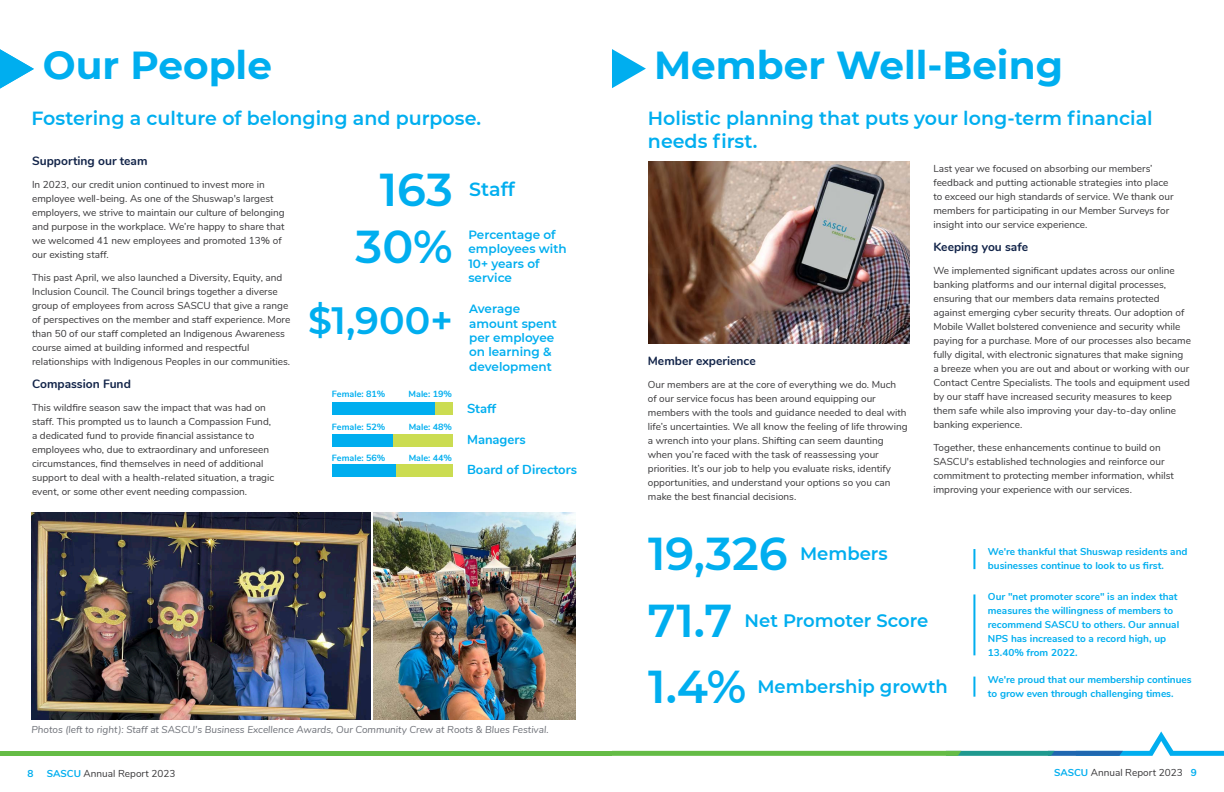
<style>
.page{position:relative;width:1224px;height:792px;background:#fff}
.page>*{position:absolute;margin:0;border:0;box-sizing:border-box;transform-origin:0 0}
.Subtitle{font:600 46px "Montserrat";color:#00aeef}
.t1{font:700 39px "Montserrat";color:#00aeef}
.Subtitle-2{font:600 38px "Montserrat";color:#00aeef}
.Subtitle-3{font:600 19px/22.8px "Montserrat";color:#00aeef}
.Subtitle-4{font:600 18px "Montserrat";color:#00aeef}
.t2{font:700 13px "Nunito";color:#00aeef}
.Subtitle-5{font:600 12px/14.4px "Montserrat";color:#00aeef}
.t3{font:700 12px "Nunito";color:#122449}
.t4{font:10px/14px "Nunito";color:#383739}
.t5{font:700 10px/14px "Nunito";color:#00aeef}
.Photo_Title{font:italic 10px "Nunito";color:#6e7178}
.t6{font:700 9px "Nunito";color:#00aeef}
.s1{font-weight:700;color:#00aeef}
</style>
<div class="page">
<img style="left:32px;top:512px;width:339px;height:207px">
<img style="left:373px;top:512px;width:203px;height:207px">
<img style="left:648px;top:162px;width:262px;height:181px">
<svg style="left:612px;top:731px;width:612px;height:25px"></svg>
<div style="left:256px;top:751px;width:356px;height:5px;background:#65bc46"></div>
<div style="left:0;top:751px;width:362px;height:5px;background:#65bc46"></div>
<svg style="left:612px;top:49px;width:34px;height:39px"></svg>
<hr style="left:973px;top:549px;width:2px;height:20px;background:#00aeef">
<hr style="left:973px;top:594px;width:2px;height:61px;background:#00aeef">
<hr style="left:973px;top:677px;width:2px;height:20px;background:#00aeef">
<svg style="left:0;top:49px;width:34px;height:40px"></svg>
<div style="left:392px;top:434px;width:61px;height:13px;background:#cbdc51"></div>
<div style="left:332px;top:434px;width:60px;height:13px;background:#00aeef"></div>
<div style="left:435px;top:402px;width:18px;height:13px;background:#cbdc51"></div>
<div style="left:332px;top:402px;width:103px;height:13px;background:#00aeef"></div>
<div style="left:395px;top:464px;width:58px;height:12px;background:#cbdc51"></div>
<div style="left:332px;top:464px;width:63px;height:12px;background:#00aeef"></div>
<p class="t1" style="left:43px;top:37px;width:231px">Our People</p>
<p class="t1" style="left:654px;top:37px;width:411px">Member Well-Being</p>
<p class="Subtitle-3" style="left:648px;top:106px;width:506px">Holistic planning that puts your long-term financial needs first.</p>
<p class="Subtitle-3" style="left:32px;top:106px;width:451px">Fostering a culture of belonging and purpose.</p>
<p class="t3" style="left:32px;top:152px;width:117px">Supporting our team</p>
<p class="t4" style="left:32px;top:177px;width:254px">In 2023, our credit union continued to invest more in employee well-being. As one of the Shuswap's largest employers, we strive to maintain our culture of belonging and purpose in the workplace. We’re happy to share that we welcomed 41 new employees and promoted 13% of our existing staff.</p>
<p class="t4" style="left:32px;top:270px;width:260px">This past April, we also launched a Diversity, Equity, and Inclusion Council. The Council brings together a diverse group of employees from across SASCU that give a range of perspectives on the member and staff experience. More than 50 of our staff completed an Indigenous Awareness course aimed at building informed and respectful relationships with Indigenous Peoples in our communities.</p>
<p class="t3" style="left:32px;top:375px;width:100px">Compassion Fund</p>
<p class="t4" style="left:32px;top:400px;width:244px">This wildfire season saw the impact that was had on staff. This prompted us to launch a Compassion Fund, a dedicated fund to provide financial assistance to employees who, due to extraordinary and unforeseen circumstances, find themselves in need of additional support to deal with a health-related situation, a tragic event, or some other event needing compassion.</p>
<p class="Subtitle" style="left:380px;top:157px;width:75px">163</p>
<p class="Subtitle-3" style="left:469px;top:177px;width:47px">Staff</p>
<p class="Subtitle" style="left:356px;top:214px;width:99px">30%</p>
<p class="Subtitle-5" style="left:468px;top:227px;width:100px">Percentage of employees with<br>10+ years of service</p>
<p class="Subtitle-2" style="left:308px;top:293px;width:146px">$1,900+</p>
<p class="Subtitle-5" style="left:469px;top:301px;width:89px">Average amount spent per employee on learning &amp; development</p>
<p class="t6" style="left:332px;top:387px;width:55px">Female: 81%</p>
<p class="t6" style="left:409px;top:387px;width:45px">Male: 19%</p>
<p class="t6" style="left:332px;top:420px;width:55px">Female: 52%</p>
<p class="t6" style="left:409px;top:420px;width:45px">Male: 48%</p>
<p class="t6" style="left:332px;top:451px;width:55px">Female: 56%</p>
<p class="t6" style="left:409px;top:451px;width:45px">Male: 44%</p>
<p class="t2" style="left:467px;top:399px;width:31px">Staff</p>
<p class="t2" style="left:467px;top:429px;width:60px">Managers</p>
<p class="t2" style="left:467px;top:460px;width:111px">Board of Directors</p>
<p class="Photo_Title" style="left:32px;top:722px;width:519px">Photos (left to right): Staff at SASCU's Business Excellence Awards, Our Community Crew at Roots &amp; Blues Festival.</p>
<p class="t3" style="left:648px;top:352px;width:109px">Member experience</p>
<p class="t4" style="left:648px;top:377px;width:261px">Our members are at the core of everything we do. Much of our service focus has been around equipping our members with the tools and guidance needed to deal with life’s uncertainties. We all know the feeling of life throwing a wrench into your plans. Shifting can seem daunting when you’re faced with the task of reassessing your priorities. It’s our job to help you evaluate risks, identify opportunities, and understand your options so you can make the best financial decisions.</p>
<p class="t4" style="left:933px;top:161px;width:242px">Last year we focused on absorbing our members’ feedback and putting actionable strategies into place to exceed our high standards of service. We thank our members for participating in our Member Surveys for insight into our service experience.</p>
<p class="t3" style="left:933px;top:238px;width:96px">Keeping you safe</p>
<p class="t4" style="left:933px;top:263px;width:259px">We implemented significant updates across our online banking platforms and our internal digital processes, ensuring that our members data remains protected against emerging cyber security threats. Our adoption of Mobile Wallet bolstered convenience and security while paying for a purchase. More of our processes also became fully digital, with electronic signatures that make signing<br>a breeze when you are out and about or working with our Contact Centre Specialists. The tools and equipment used by our staff have increased security measures to keep them safe while also improving your day-to-day online banking experience.</p>
<p class="t4" style="left:933px;top:440px;width:242px">Together, these enhancements continue to build on SASCU's established technologies and reinforce our commitment to protecting member information, whilst improving your experience with our services.</p>
<p class="Subtitle" style="left:648px;top:521px;width:141px">19,326</p>
<p class="Subtitle-4" style="left:800px;top:541px;width:89px">Members</p>
<p class="Subtitle" style="left:648px;top:588px;width:86px">71.7</p>
<p class="Subtitle" style="left:648px;top:654px;width:99px">1.4%</p>
<p class="Subtitle-4" style="left:745px;top:608px;width:185px">Net Promoter Score</p>
<p class="Subtitle-4" style="left:757px;top:674px;width:192px">Membership growth</p>
<p class="t5" style="left:988px;top:544px;width:201px">We're thankful that Shuswap residents and businesses continue to look to us first.</p>
<p class="t5" style="left:988px;top:589px;width:193px">Our "net promoter score" is an index that measures the willingness of members to recommend SASCU to others. Our annual NPS has increased to a record high, up 13.40% from 2022.</p>
<p class="t5" style="left:988px;top:672px;width:205px">We're proud that our membership continues to grow even through challenging times.</p>
<p class="t5" style="left:27px;top:766px;width:7px">8</p>
<p class="t4" style="left:47px;top:766px;width:130px"><span class="s1">SASCU</span> Annual Report 2023</p>
<p class="t4" style="left:1054px;top:765px;width:144px"><span class="s1">SASCU</span> Annual Report 2023 <span class="s1">9</span></p>
</div>
